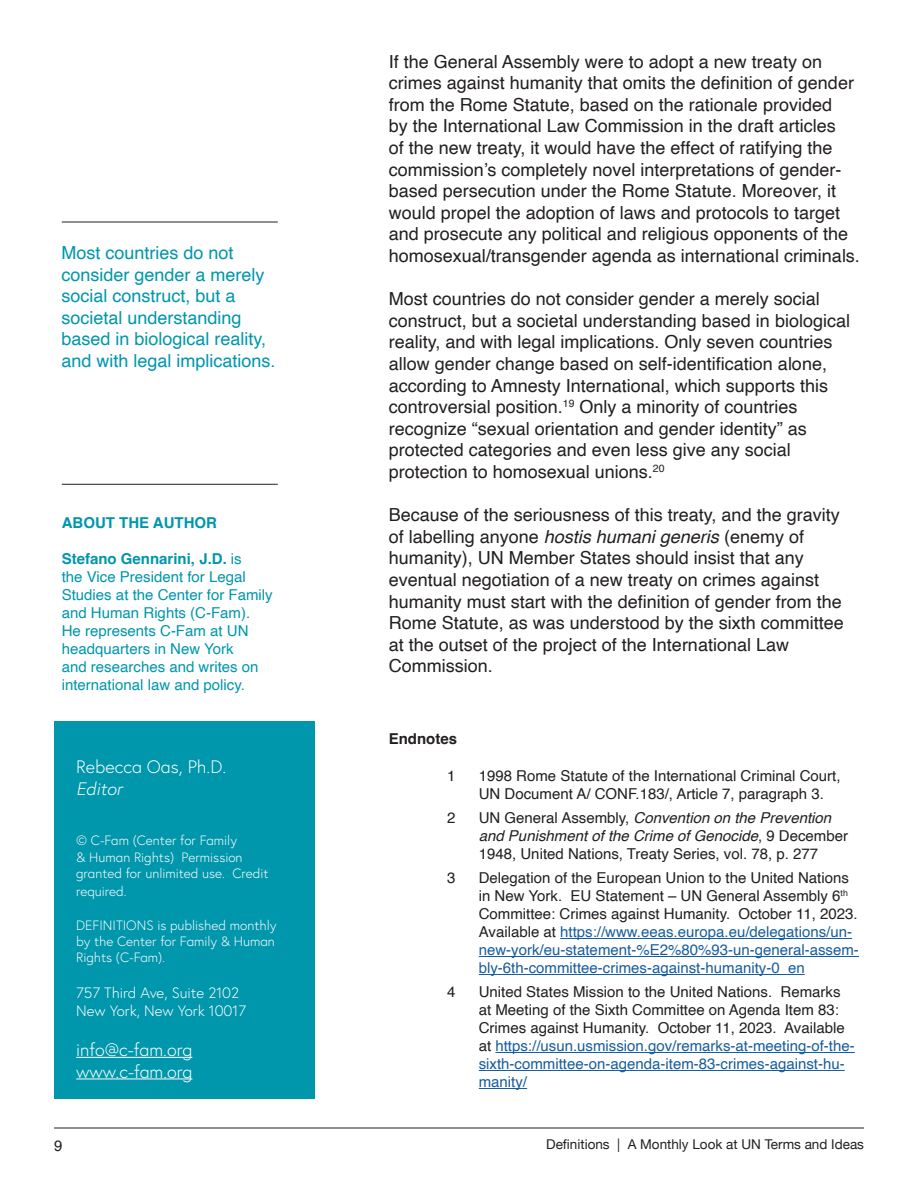
<style>
.page{position:relative;width:918px;height:1188px;background:#fff}
.page>*{position:absolute;margin:0;border:0;box-sizing:border-box;transform-origin:0 0}
.t1{font:18px/21.6px "Helvetica";color:#231f20}
.t2{font:18px/21.6px "Helvetica";color:#0096ac}
.t3{font:300 18px "Europa";color:#fff}
.t4{font:italic 300 18px "Europa";color:#fff}
.t5{font:15px/18px "Helvetica";color:#231f20}
.t6{font:15px/18px "Helvetica";color:#0096ac}
.t7{font:300 15px "Europa";color:#fff}
.t8{font:700 15px "Helvetica";color:#0096ac}
.t9{font:700 15px "Helvetica";color:#231f20}
.t10{font:300 13.5px/16.2px "Europa";color:#fff}
.t11{font:13.5px "Helvetica Neue";color:#231f20}
.s1{font-weight:400}
.s2{font-style:italic}
.s3{color:#175d9e}
</style>
<div class="page">
<hr style="left:54px;top:1128px;width:810px;height:1px;background:#231f20">
<div style="left:54px;top:721px;width:260px;height:378px;background:#0096ac"></div>
<hr style="left:62px;top:484px;width:216px;height:1px;background:#231f20">
<hr style="left:76px;top:1057px;width:116px;height:1px;background:#fff">
<hr style="left:76px;top:1079px;width:116px;height:1px;background:#fff">
<hr style="left:62px;top:222px;width:216px;height:1px;background:#231f20">
<hr style="left:560px;top:938px;width:292px;height:1px;background:#175d9e">
<hr style="left:479px;top:956px;width:380px;height:1px;background:#175d9e">
<hr style="left:479px;top:974px;width:326px;height:1px;background:#175d9e">
<hr style="left:495px;top:1052px;width:360px;height:1px;background:#175d9e">
<hr style="left:479px;top:1070px;width:366px;height:1px;background:#175d9e">
<hr style="left:479px;top:1088px;width:48px;height:1px;background:#175d9e">
<p class="t2" style="left:62px;top:242px;width:216px">Most countries do not consider gender a merely social construct, but a societal understanding based in biological reality, and with legal implications.</p>
<p class="t8" style="left:62px;top:513px;width:157px">ABOUT THE AUTHOR</p>
<p class="t8" style="left:62px;top:549px;width:182px">Stefano Gennarini, J.D. <span class="s1">is</span></p>
<p class="t6" style="left:62px;top:568px;width:212px">the Vice President for Legal<br>Studies at the Center for Family and Human Rights (C-Fam).<br>He represents C-Fam at UN headquarters in New York</p>
<p class="t6" style="left:62px;top:658px;width:198px">and researches and writes on international law and policy.</p>
<p class="t3" style="left:76px;top:756px;width:151px">Rebecca Oas, Ph.D.</p>
<p class="t4" style="left:76px;top:777px;width:48px">Editor</p>
<p class="t10" style="left:76px;top:832px;width:194px">© C-Fam (Center for Family<br>&amp; Human Rights) Permission granted for unlimited use. Credit</p>
<p class="t10" style="left:76px;top:883px;width:52px">required.</p>
<p class="t10" style="left:76px;top:917px;width:202px;text-align:justify">DEFINITIONS is published monthly by the Center for Family &amp; Human Rights (C-Fam).</p>
<p class="t7" style="left:76px;top:984px;width:164px">757 Third Ave, Suite 2102</p>
<p class="t7" style="left:76px;top:1002px;width:171px">New York, New York 10017</p>
<p class="t3" style="left:76px;top:1038px;width:118px">info@c-fam.org</p>
<p class="t3" style="left:76px;top:1060px;width:118px">www.c-fam.org</p>
<p class="t1" style="left:389px;top:51px;width:473px">If the General Assembly were to adopt a new treaty on crimes against humanity that omits the definition of gender from the Rome Statute, based on the rationale provided<br>by the International Law Commission in the draft articles<br>of the new treaty, it would have the effect of ratifying the commission’s completely novel interpretations of gender&shy;based persecution under the Rome Statute. Moreover, it would propel the adoption of laws and protocols to target and prosecute any political and religious opponents of the homosexual/transgender agenda as international criminals.</p>
<p class="t1" style="left:389px;top:289px;width:463px">Most countries do not consider gender a merely social construct, but a societal understanding based in biological reality, and with legal implications. Only seven countries allow gender change based on self-identification alone, according to Amnesty International, which supports this controversial position.<sup>19</sup> Only a minority of countries recognize “sexual orientation and gender identity” as protected categories and even less give any social protection to homosexual unions.<sup>20</sup></p>
<p class="t1" style="left:389px;top:505px;width:457px">Because of the seriousness of this treaty, and the gravity of labelling anyone <span class="s2">hostis humani generis</span> (enemy of humanity), UN Member States should insist that any eventual negotiation of a new treaty on crimes against humanity must start with the definition of gender from the Rome Statute, as was understood by the sixth committee at the outset of the project of the International Law Commission.</p>
<p class="t9" style="left:389px;top:729px;width:70px">Endnotes</p>
<p class="t5" style="left:447px;top:768px;width:10px">1</p>
<p class="t5" style="left:479px;top:768px;width:363px">1998 Rome Statute of the International Criminal Court,<br>UN Document A/ CONF.183/, Article 7, paragraph 3.</p>
<p class="t5" style="left:447px;top:810px;width:10px">2</p>
<p class="t5" style="left:479px;top:810px;width:371px">UN General Assembly, <span class="s2">Convention on the Prevention and Punishment of the Crime of Genocide</span>, 9 December<br>1948, United Nations, Treaty Series, vol. 78, p. 277</p>
<p class="t5" style="left:447px;top:870px;width:10px">3</p>
<p class="t5" style="left:479px;top:870px;width:382px">Delegation of the European Union to the United Nations in New York. EU Statement – UN General Assembly 6<sup>th </sup>Committee: Crimes against Humanity. October 11, 2023.<br>Available at <span class="s3">https://www.eeas.europa.eu/delegations/un&shy;new-york/eu-statement-%E2%80%93-un-general-assem&shy;bly-6th-committee-crimes-against-humanity-0_en</span></p>
<p class="t5" style="left:447px;top:984px;width:10px">4</p>
<p class="t5" style="left:479px;top:984px;width:377px">United States Mission to the United Nations. Remarks at Meeting of the Sixth Committee on Agenda Item 83:<br>Crimes against Humanity. October 11, 2023. Available at <span class="s3">https://usun.usmission.gov/remarks-at-meeting-of-the&shy;sixth-committee-on-agenda-item-83-crimes-against-hu&shy;manity/</span></p>
<p class="t5" style="left:54px;top:1137px;width:10px">9</p>
<p class="t11" style="left:546px;top:1135px;width:319px">Definitions | A Monthly Look at UN Terms and Ideas</p>
</div>
